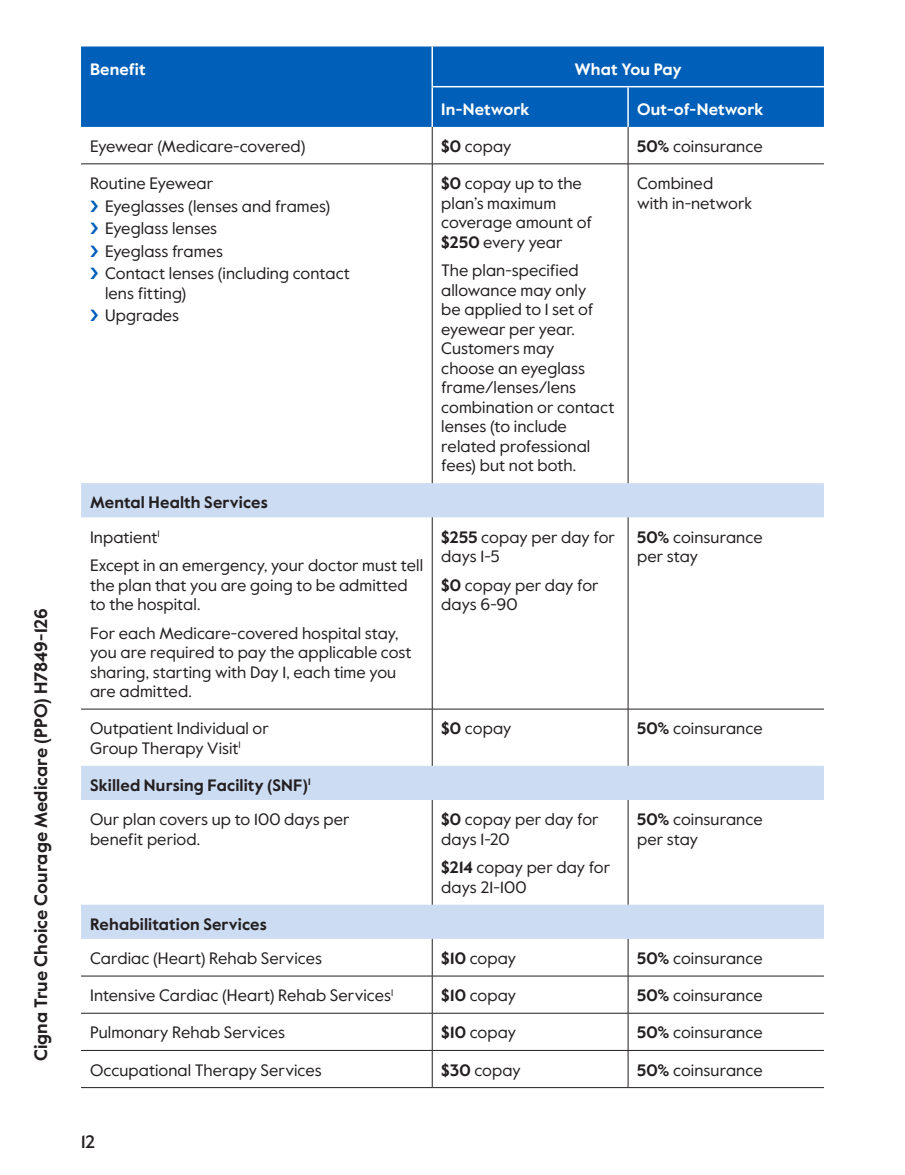
<style>
.page{position:relative;width:905px;height:1175px;background:#fff}
.page>*{position:absolute;margin:0;border:0;box-sizing:border-box;transform-origin:0 0}
.margin_plan_name{font:700 18px "Value Sans Pro";color:#231f20}
.t1{font:500 18px "Value Sans Pro";color:#231f20}
.table_para{font:16.5px/19.5px "Value Sans Pro";letter-spacing:.005em;color:#231f20}
.table_row_h1{font:700 16.5px "Value Sans Pro";letter-spacing:.005em;color:#231f20}
.table_col_h1_align_right{font:700 16.5px "Value Sans Pro";letter-spacing:.005em;color:#fff}
.table_text{font:16.5px "Value Sans Pro";letter-spacing:-.005em;color:#231f20}
.table_col_h1_align_center{font:700 16.5px "Value Sans Pro";color:#fff}
.s1{font-weight:700}
</style>
<div class="page">
<div style="left:81px;top:46px;width:743px;height:81px;background:#005fb9"></div>
<svg style="left:81px;top:483px;width:743px;height:455px"></svg>
<hr style="left:81px;top:164px;width:351px;height:1px;background:#231f20">
<hr style="left:432px;top:127px;width:1px;height:37px;background:#231f20">
<hr style="left:432px;top:517px;width:1px;height:192px;background:#231f20">
<hr style="left:432px;top:800px;width:1px;height:104px;background:#231f20">
<hr style="left:432px;top:938px;width:1px;height:37px;background:#231f20">
<hr style="left:432px;top:976px;width:1px;height:37px;background:#231f20">
<hr style="left:432px;top:1013px;width:1px;height:37px;background:#231f20">
<hr style="left:432px;top:1050px;width:1px;height:37px;background:#231f20">
<hr style="left:627px;top:127px;width:1px;height:37px;background:#231f20">
<hr style="left:627px;top:517px;width:1px;height:192px;background:#231f20">
<hr style="left:627px;top:800px;width:1px;height:104px;background:#231f20">
<hr style="left:627px;top:938px;width:1px;height:37px;background:#231f20">
<hr style="left:627px;top:976px;width:1px;height:37px;background:#231f20">
<hr style="left:627px;top:1013px;width:1px;height:37px;background:#231f20">
<hr style="left:627px;top:1050px;width:1px;height:37px;background:#231f20">
<hr style="left:81px;top:709px;width:351px;height:1px;background:#231f20">
<hr style="left:81px;top:1087px;width:351px;height:1px;background:#231f20">
<hr style="left:432px;top:1087px;width:196px;height:1px;background:#231f20">
<hr style="left:628px;top:1087px;width:196px;height:1px;background:#231f20">
<hr style="left:432px;top:975px;width:196px;height:1px;background:#231f20">
<hr style="left:628px;top:975px;width:196px;height:1px;background:#231f20">
<hr style="left:81px;top:1013px;width:351px;height:1px;background:#231f20">
<hr style="left:432px;top:1013px;width:196px;height:1px;background:#231f20">
<hr style="left:628px;top:1013px;width:196px;height:1px;background:#231f20">
<hr style="left:81px;top:1050px;width:351px;height:1px;background:#231f20">
<hr style="left:432px;top:1050px;width:196px;height:1px;background:#231f20">
<hr style="left:628px;top:1050px;width:196px;height:1px;background:#231f20">
<hr style="left:431px;top:47px;width:2px;height:39px;background:#fff">
<hr style="left:628px;top:86px;width:196px;height:1px;background:#fff">
<hr style="left:431px;top:86px;width:197px;height:1px;background:#fff">
<hr style="left:627px;top:87px;width:1px;height:40px;background:#fff">
<hr style="left:431px;top:87px;width:2px;height:40px;background:#fff">
<hr style="left:432px;top:164px;width:196px;height:1px;background:#231f20">
<hr style="left:432px;top:164px;width:1px;height:319px;background:#231f20">
<hr style="left:628px;top:164px;width:196px;height:1px;background:#231f20">
<hr style="left:627px;top:164px;width:1px;height:319px;background:#231f20">
<hr style="left:81px;top:975px;width:351px;height:1px;background:#231f20">
<hr style="left:432px;top:709px;width:196px;height:1px;background:#231f20">
<hr style="left:432px;top:709px;width:1px;height:56px;background:#231f20">
<hr style="left:628px;top:709px;width:196px;height:1px;background:#231f20">
<hr style="left:627px;top:709px;width:1px;height:56px;background:#231f20">
<p class="margin_plan_name" style="left:30px;top:1061px;width:455px;rotate:-90deg">Cigna True Choice Courage Medicare (PPO) H7849-126</p>
<p class="table_col_h1_align_right" style="left:90px;top:59px;width:57px">Benefit</p>
<p class="table_col_h1_align_center" style="left:574px;top:59px;width:109px">What You Pay</p>
<p class="table_col_h1_align_right" style="left:441px;top:99px;width:90px">In-Network</p>
<p class="table_col_h1_align_right" style="left:637px;top:99px;width:128px">Out-of-Network</p>
<p class="table_para" style="left:90px;top:137px;width:217px">Eyewear (Medicare-covered)</p>
<p class="table_para" style="left:441px;top:137px;width:72px"><span class="s1">$0</span> copay</p>
<p class="table_para" style="left:637px;top:137px;width:127px"><span class="s1">50%</span> coinsurance</p>
<p class="table_text" style="left:90px;top:173px;width:125px">Routine Eyewear</p>
<p class="table_para" style="left:105px;top:196px;width:227px">Eyeglasses (lenses and frames)</p>
<p class="table_para" style="left:105px;top:219px;width:114px">Eyeglass lenses</p>
<p class="table_para" style="left:105px;top:241px;width:119px">Eyeglass frames</p>
<p class="table_para" style="left:105px;top:264px;width:246px">Contact lenses (including contact lens fitting)</p>
<p class="table_para" style="left:105px;top:306px;width:76px">Upgrades</p>
<p class="table_para" style="left:441px;top:174px;width:152px"><span class="s1">$0</span> copay up to the plan’s maximum coverage amount of <span class="s1">$250</span> every year</p>
<p class="table_para" style="left:441px;top:261px;width:175px">The plan-specified allowance may only<br>be applied to 1 set of eyewear per year.<br>Customers may<br>choose an eyeglass frame/lenses/lens combination or contact lenses (to include related professional fees) but not both.</p>
<p class="table_para" style="left:637px;top:174px;width:116px">Combined<br>with in-network</p>
<p class="table_row_h1" style="left:90px;top:492px;width:179px">Mental Health Services</p>
<p class="table_para" style="left:90px;top:527px;width:71px">Inpatient<sup>1</sup></p>
<p class="table_para" style="left:90px;top:556px;width:334px">Except in an emergency, your doctor must tell the plan that you are going to be admitted to the hospital.</p>
<p class="table_para" style="left:90px;top:623px;width:323px">For each Medicare-covered hospital stay, you are required to pay the applicable cost sharing, starting with Day 1, each time you are admitted.</p>
<p class="table_para" style="left:441px;top:527px;width:175px"><span class="s1">$255</span> copay per day for days 1-5</p>
<p class="table_para" style="left:441px;top:575px;width:159px"><span class="s1">$0</span> copay per day for days 6-90</p>
<p class="table_para" style="left:637px;top:527px;width:127px"><span class="s1">50%</span> coinsurance per stay</p>
<p class="table_para" style="left:90px;top:719px;width:180px">Outpatient Individual or<br>Group Therapy Visit<sup>1</sup></p>
<p class="table_para" style="left:441px;top:719px;width:72px"><span class="s1">$0</span> copay</p>
<p class="table_para" style="left:637px;top:719px;width:127px"><span class="s1">50%</span> coinsurance</p>
<p class="table_row_h1" style="left:90px;top:775px;width:222px">Skilled Nursing Facility (SNF)<sup>1</sup></p>
<p class="table_para" style="left:90px;top:810px;width:261px">Our plan covers up to 100 days per benefit period.</p>
<p class="table_para" style="left:441px;top:810px;width:159px"><span class="s1">$0</span> copay per day for days 1-20</p>
<p class="table_para" style="left:441px;top:858px;width:171px"><span class="s1">$214</span> copay per day for days 21-100</p>
<p class="table_para" style="left:637px;top:810px;width:127px"><span class="s1">50%</span> coinsurance per stay</p>
<p class="table_row_h1" style="left:90px;top:914px;width:178px">Rehabilitation Services</p>
<p class="table_para" style="left:90px;top:948px;width:233px">Cardiac (Heart) Rehab Services</p>
<p class="table_para" style="left:441px;top:948px;width:76px"><span class="s1">$10</span> copay</p>
<p class="table_para" style="left:637px;top:948px;width:127px"><span class="s1">50%</span> coinsurance</p>
<p class="table_para" style="left:90px;top:986px;width:305px">Intensive Cardiac (Heart) Rehab Services<sup>1</sup></p>
<p class="table_para" style="left:441px;top:986px;width:76px"><span class="s1">$10</span> copay</p>
<p class="table_para" style="left:637px;top:986px;width:127px"><span class="s1">50%</span> coinsurance</p>
<p class="table_para" style="left:90px;top:1023px;width:196px">Pulmonary Rehab Services</p>
<p class="table_para" style="left:441px;top:1023px;width:76px"><span class="s1">$10</span> copay</p>
<p class="table_para" style="left:637px;top:1023px;width:127px"><span class="s1">50%</span> coinsurance</p>
<p class="table_para" style="left:90px;top:1060px;width:233px">Occupational Therapy Services</p>
<p class="table_para" style="left:441px;top:1060px;width:81px"><span class="s1">$30</span> copay</p>
<p class="table_para" style="left:637px;top:1060px;width:127px"><span class="s1">50%</span> coinsurance</p>
<p class="t1" style="left:81px;top:1130px;width:16px">12</p>
</div>
